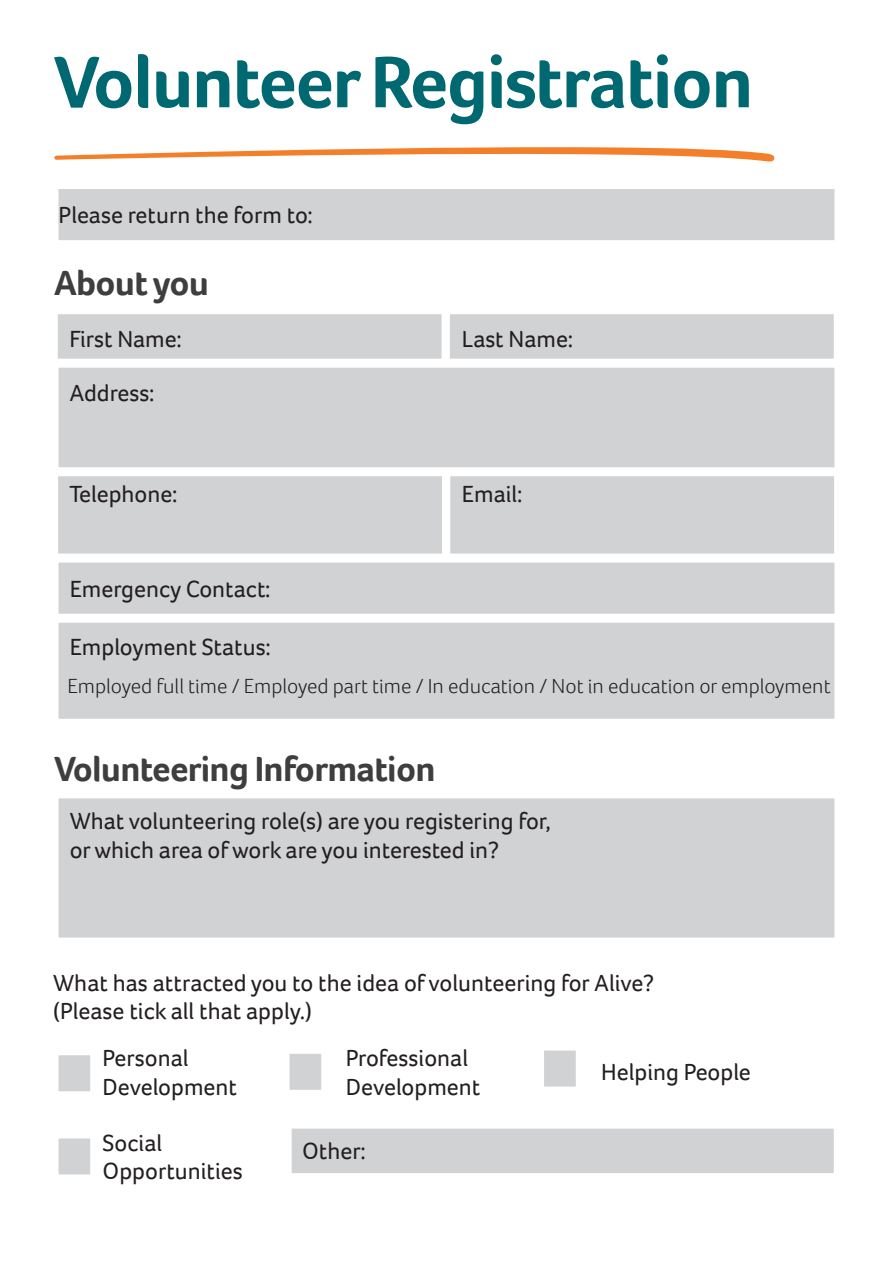
<style>
.page{position:relative;width:893px;height:1263px;background:#fff}
.page>*{position:absolute;margin:0;border:0;box-sizing:border-box;transform-origin:0 0}
.t1{font:700 75px "Foco";letter-spacing:-.02em;color:#006871}
.t2{font:700 36px "Foco";letter-spacing:-.02em;color:#3e3e3f}
.t3{font:24px/28.8px "Foco";color:#231f20}
.t4{font:300 21px "Foco";color:#231f20}
</style>
<div class="page">
<div style="left:54px;top:185px;width:785px;height:60px;background:#d1d2d4;border:4px solid #fff"></div>
<div style="left:54px;top:558px;width:785px;height:60px;background:#d1d2d4;border:4px solid #fff"></div>
<div style="left:54px;top:363px;width:785px;height:109px;background:#d1d2d4;border:4px solid #fff"></div>
<div style="left:54px;top:618px;width:785px;height:105px;background:#d1d2d4;border:4px solid #fff"></div>
<div style="left:54px;top:794px;width:785px;height:148px;background:#d1d2d4;border:4px solid #fff"></div>
<div style="left:54px;top:472px;width:392px;height:86px;background:#d1d2d4;border:4px solid #fff"></div>
<div style="left:53px;top:310px;width:393px;height:53px;background:#d1d2d4;border:4px solid #fff"></div>
<div style="left:287px;top:1124px;width:551px;height:53px;background:#d1d2d4;border:4px solid #fff"></div>
<div style="left:446px;top:472px;width:393px;height:86px;background:#d1d2d4;border:4px solid #fff"></div>
<div style="left:445px;top:310px;width:393px;height:53px;background:#d1d2d4;border:4px solid #fff"></div>
<div style="left:54px;top:1134px;width:41px;height:45px;background:#d1d2d4;border:4px solid #fff"></div>
<div style="left:540px;top:1046px;width:40px;height:45px;background:#d1d2d4;border:4px solid #fff"></div>
<div style="left:285px;top:1049px;width:41px;height:45px;background:#d1d2d4;border:4px solid #fff"></div>
<div style="left:54px;top:1051px;width:41px;height:45px;background:#d1d2d4;border:4px solid #fff"></div>
<svg style="left:54px;top:147px;width:721px;height:15px"></svg>
<p class="t1" style="left:54px;top:32px;width:701px">Volunteer Registration</p>
<p class="t3" style="left:59px;top:200px;width:256px">Please return the form to:</p>
<p class="t2" style="left:54px;top:259px;width:156px">About you</p>
<p class="t3" style="left:69px;top:324px;width:114px">First Name:</p>
<p class="t3" style="left:69px;top:378px;width:87px">Address:</p>
<p class="t3" style="left:69px;top:479px;width:110px">Telephone:</p>
<p class="t3" style="left:70px;top:574px;width:203px">Emergency Contact:</p>
<p class="t3" style="left:70px;top:632px;width:203px">Employment Status:</p>
<p class="t3" style="left:462px;top:324px;width:113px">Last Name:</p>
<p class="t3" style="left:462px;top:479px;width:62px">Email:</p>
<p class="t4" style="left:68px;top:672px;width:764px">Employed full time / Employed part time / In education / Not in education or employment</p>
<p class="t2" style="left:54px;top:745px;width:383px">Volunteering Information</p>
<p class="t3" style="left:70px;top:806px;width:483px">What volunteering role(s) are you registering for, or which area of work are you interested in?</p>
<p class="t3" style="left:53px;top:968px;width:602px">What has attracted you to the idea of volunteering for Alive?</p>
<p class="t3" style="left:53px;top:996px;width:260px">(Please tick all that apply.)</p>
<p class="t3" style="left:103px;top:1043px;width:87px">Personal</p>
<p class="t3" style="left:103px;top:1072px;width:136px">Development</p>
<p class="t3" style="left:103px;top:1128px;width:61px">Social</p>
<p class="t3" style="left:103px;top:1156px;width:142px">Opportunities</p>
<p class="t3" style="left:346px;top:1043px;width:124px">Professional</p>
<p class="t3" style="left:346px;top:1072px;width:136px">Development</p>
<p class="t3" style="left:302px;top:1136px;width:66px">Other:</p>
<p class="t3" style="left:601px;top:1057px;width:151px">Helping People</p>
</div>
